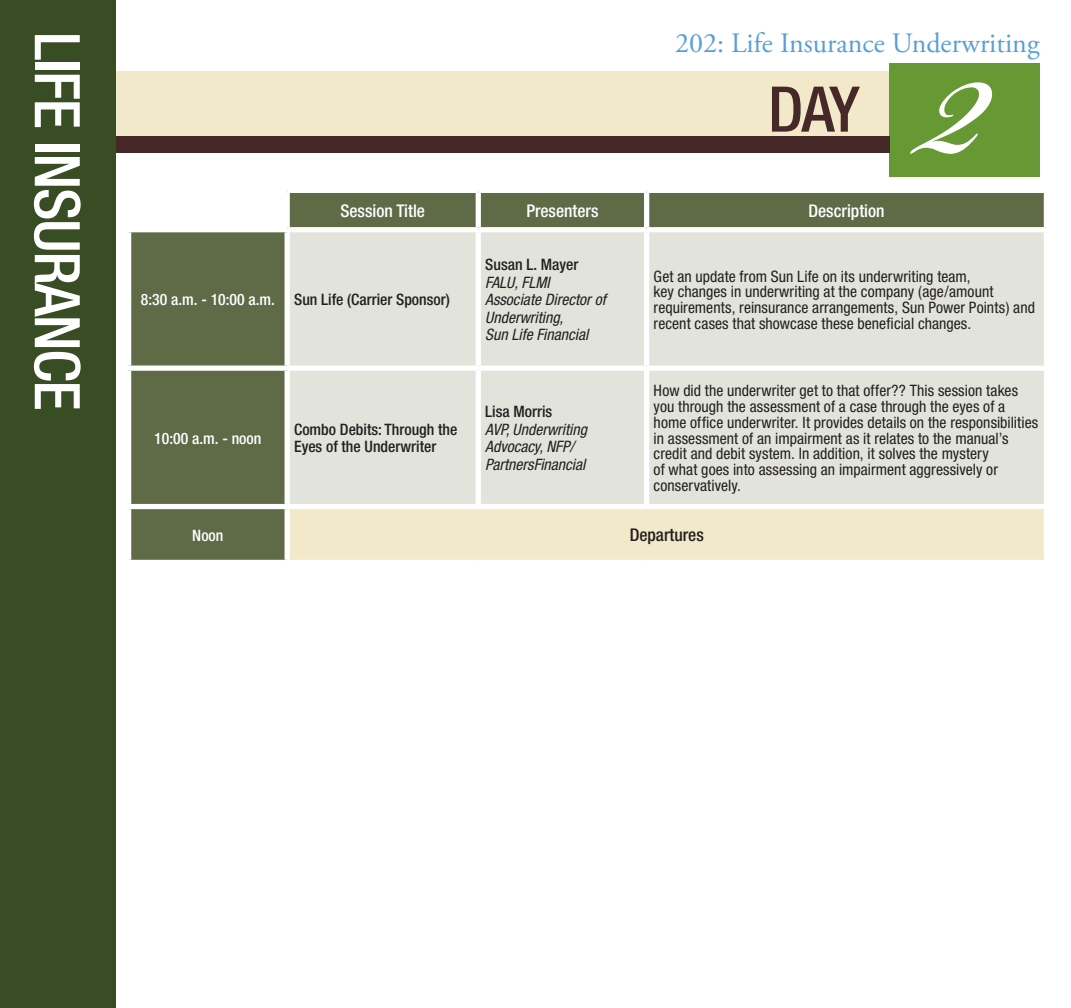
<style>
.page{position:relative;width:1071px;height:1008px;background:#fff}
.page>*{position:absolute;margin:0;border:0;box-sizing:border-box;transform-origin:0 0}
.t1{font:262.5px "Bickham Script Pro";color:#fff}
.t2{font:500 condensed 63px "Helvetica Neue";letter-spacing:-.025em;color:#fff}
.t3{font:500 condensed 63px "Helvetica Neue";color:#472829}
.t4{font:28px "Adobe Garamond Pro";color:#56a0d5}
.Table_Headers{font:500 condensed 17.5px "Helvetica Neue";color:#fff}
.Table_Headers-2{font:500 condensed 17.5px "Helvetica Neue";color:#231f20}
.Table_text_Descripti{font:condensed 15.75px/15.8px "Helvetica Neue";letter-spacing:.005em;color:#231f20}
.t5{font:italic condensed 15.75px/17.5px "Helvetica Neue";color:#231f20}
.Table_text{font:500 condensed 15.75px/17.5px "Helvetica Neue";color:#231f20}
.Table_Time{font:500 condensed 15.75px "Helvetica Neue";color:#fff}
</style>
<div class="page">
<div style="left:32px;top:71px;width:1000px;height:67px;background:#f2e8ca"></div>
<div style="left:889px;top:63px;width:151px;height:114px;background:#693"></div>
<div style="left:14px;top:136px;width:875px;height:17px;background:#472829"></div>
<div style="left:0;top:0;width:116px;height:1008px;background:#384d24"></div>
<svg style="left:131px;top:193px;width:913px;height:367px;background:#6a7454"></svg>
<div style="left:290px;top:232px;width:754px;height:272px;background:#e2e3db"></div>
<div style="left:287px;top:507px;width:759px;height:55px;background:#f2e8ca"></div>
<div style="left:285px;top:193px;width:5px;height:34px;background:#fff"></div>
<div style="left:476px;top:193px;width:5px;height:34px;background:#fff"></div>
<div style="left:644px;top:193px;width:5px;height:34px;background:#fff"></div>
<div style="left:126px;top:227px;width:161px;height:5px;background:#fff"></div>
<div style="left:287px;top:227px;width:191px;height:5px;background:#fff"></div>
<div style="left:285px;top:232px;width:5px;height:134px;background:#fff"></div>
<div style="left:478px;top:227px;width:169px;height:5px;background:#fff"></div>
<div style="left:476px;top:232px;width:5px;height:134px;background:#fff"></div>
<div style="left:647px;top:227px;width:402px;height:5px;background:#fff"></div>
<div style="left:644px;top:232px;width:5px;height:134px;background:#fff"></div>
<div style="left:126px;top:366px;width:161px;height:5px;background:#fff"></div>
<div style="left:287px;top:366px;width:191px;height:5px;background:#fff"></div>
<div style="left:285px;top:371px;width:5px;height:133px;background:#fff"></div>
<div style="left:478px;top:366px;width:169px;height:5px;background:#fff"></div>
<div style="left:476px;top:371px;width:5px;height:133px;background:#fff"></div>
<div style="left:647px;top:366px;width:402px;height:5px;background:#fff"></div>
<div style="left:644px;top:371px;width:5px;height:133px;background:#fff"></div>
<div style="left:126px;top:504px;width:161px;height:5px;background:#fff"></div>
<div style="left:287px;top:504px;width:191px;height:5px;background:#fff"></div>
<div style="left:285px;top:509px;width:5px;height:51px;background:#fff"></div>
<div style="left:478px;top:504px;width:169px;height:5px;background:#fff"></div>
<div style="left:647px;top:504px;width:402px;height:5px;background:#fff"></div>
<div style="left:1044px;top:509px;width:5px;height:51px;background:#fff"></div>
<div style="left:287px;top:560px;width:191px;height:5px;background:#fff"></div>
<div style="left:478px;top:560px;width:169px;height:5px;background:#fff"></div>
<div style="left:647px;top:560px;width:402px;height:5px;background:#fff"></div>
<p class="t2" style="left:95px;top:32px;width:380px;rotate:90deg">LIFE INSURANCE</p>
<p class="t4" style="left:675px;top:26px;width:366px">202: Life Insurance Underwriting</p>
<p class="t3" style="left:768px;top:72px;width:93px">DAY</p>
<p class="t1" style="left:923px;top:-92px;width:67px">2</p>
<p class="Table_Headers" style="left:340px;top:200px;width:86px">Session Title</p>
<p class="Table_Headers" style="left:526px;top:200px;width:74px">Presenters</p>
<p class="Table_Headers" style="left:808px;top:200px;width:78px">Description</p>
<p class="Table_Time" style="left:141px;top:290px;width:136px">8:30 a.m. - 10:00 a.m.</p>
<p class="Table_text" style="left:294px;top:291px;width:157px">Sun Life (Carrier Sponsor)</p>
<p class="Table_Time" style="left:154px;top:429px;width:109px">10:00 a.m. - noon</p>
<p class="Table_text" style="left:294px;top:420px;width:165px">Combo Debits: Through the<br>Eyes of the Underwriter</p>
<p class="Table_text" style="left:485px;top:256px;width:95px">Susan L. Mayer</p>
<p class="t5" style="left:485px;top:273px;width:66px">FALU, FLMI</p>
<p class="t5" style="left:485px;top:291px;width:122px">Associate Director of<br>Underwriting,</p>
<p class="t5" style="left:485px;top:326px;width:104px">Sun Life Financial</p>
<p class="Table_text" style="left:485px;top:403px;width:69px">Lisa Morris</p>
<p class="t5" style="left:485px;top:420px;width:103px">AVP, Underwriting<br>Advocacy, NFP/<br>PartnersFinancial</p>
<p class="Table_text_Descripti" style="left:654px;top:268px;width:383px">Get an update from Sun Life on its underwriting team,<br>key changes in underwriting at the company (age/amount requirements, reinsurance arrangements, Sun Power Points) and recent cases that showcase these beneficial changes.</p>
<p class="Table_text_Descripti" style="left:654px;top:383px;width:386px">How did the underwriter get to that offer?? This session takes you through the assessment of a case through the eyes of a home office underwriter. It provides details on the responsibilities in assessment of an impairment as it relates to the manual’s credit and debit system. In addition, it solves the mystery<br>of what goes into assessing an impairment aggressively or conservatively.</p>
<p class="Table_Time" style="left:192px;top:526px;width:33px">Noon</p>
<p class="Table_Headers-2" style="left:630px;top:525px;width:76px">Departures</p>
</div>
